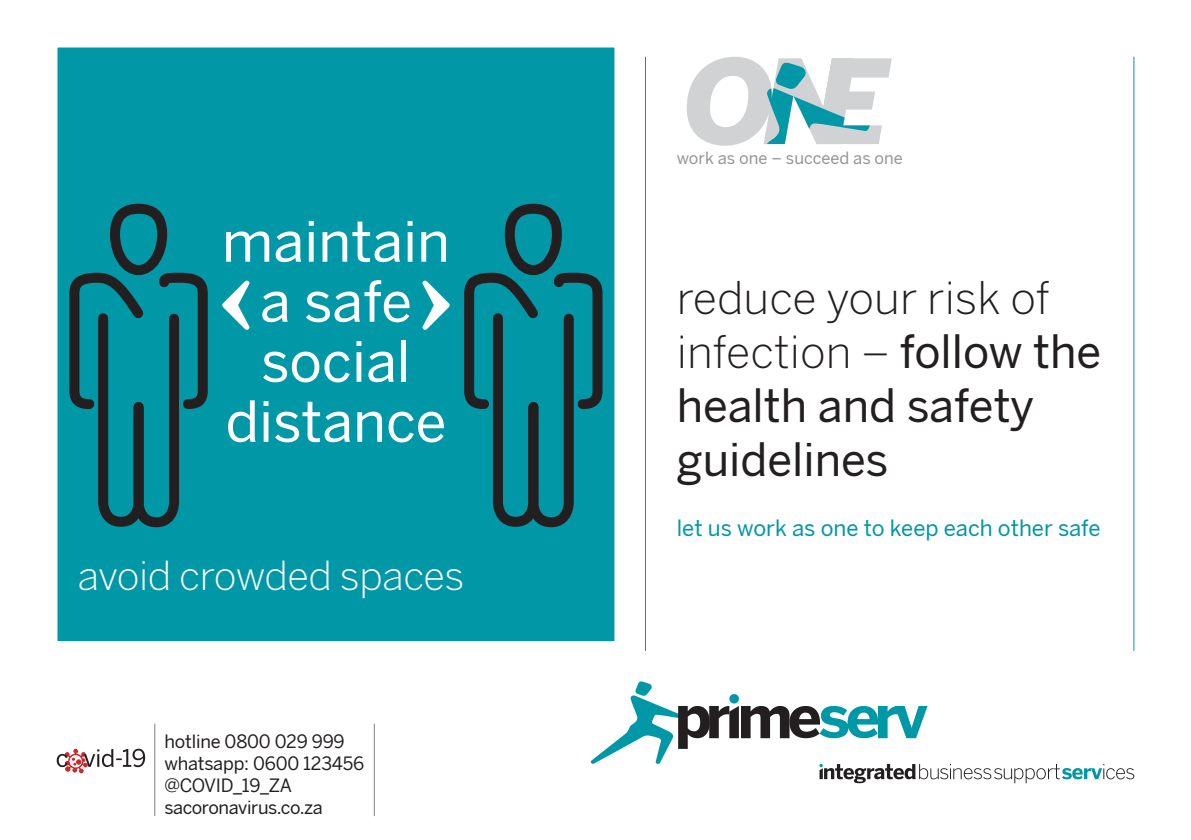
<style>
.page{position:relative;width:1191px;height:840px;background:#fff}
.page>*{position:absolute;margin:0;border:0;box-sizing:border-box;transform-origin:0 0}
.t1{font:56px/60px "Benton Sans";color:#fff;text-align:center}
.t2{font:45px/54px "Benton Sans";color:#231f20}
.t3{font:300 40px "Benton Sans";letter-spacing:-.02em;color:#fff}
.t4{font:22px "Benton Sans";color:#0097a7}
.t5{font:18px/22px "Benton Sans";letter-spacing:-.01em;color:#231f20}
.t6{font:16.4px "Benton Sans";color:#939598}
.s1{font-weight:300}
</style>
<div class="page">
<hr style="left:645px;top:57px;width:1px;height:593px;background:#0097a7">
<hr style="left:1133px;top:57px;width:1px;height:593px;background:#0097a7">
<svg style="left:686px;top:57px;width:205px;height:89px"></svg>
<svg style="left:590px;top:681px;width:544px;height:101px"></svg>
<div style="left:57px;top:47px;width:558px;height:594px;background:#0097a7"></div>
<hr style="left:154px;top:723px;width:1px;height:92px;background:#808285">
<hr style="left:374px;top:723px;width:1px;height:92px;background:#808285">
<svg style="left:57px;top:748px;width:88px;height:24px"></svg>
<svg style="left:64px;top:199px;width:149px;height:333px;background:#087b87"></svg>
<svg style="left:459px;top:199px;width:148px;height:333px;background:#077d8a"></svg>
<svg style="left:422px;top:280px;width:27px;height:49px"></svg>
<svg style="left:222px;top:280px;width:27px;height:49px"></svg>
<h1 class="t1" style="left:222px;top:211px;width:230px">maintain a safe social distance</h1>
<h3 class="t3" style="left:77px;top:551px;width:388px">avoid crowded spaces</h3>
<p class="t5" style="left:164px;top:730px;width:201px">hotline 0800 029 999 whatsapp: 0600 123456 @COVID_19_ZA sacoronavirus.co.za</p>
<p class="t6" style="left:677px;top:148px;width:228px">work as one – succeed as one</p>
<h2 class="t2" style="left:677px;top:270px;width:426px"><span class="s1">reduce your risk of infection –</span> follow the health and safety guidelines</h2>
<p class="t4" style="left:677px;top:514px;width:425px">let us work as one to keep each other safe</p>
</div>
